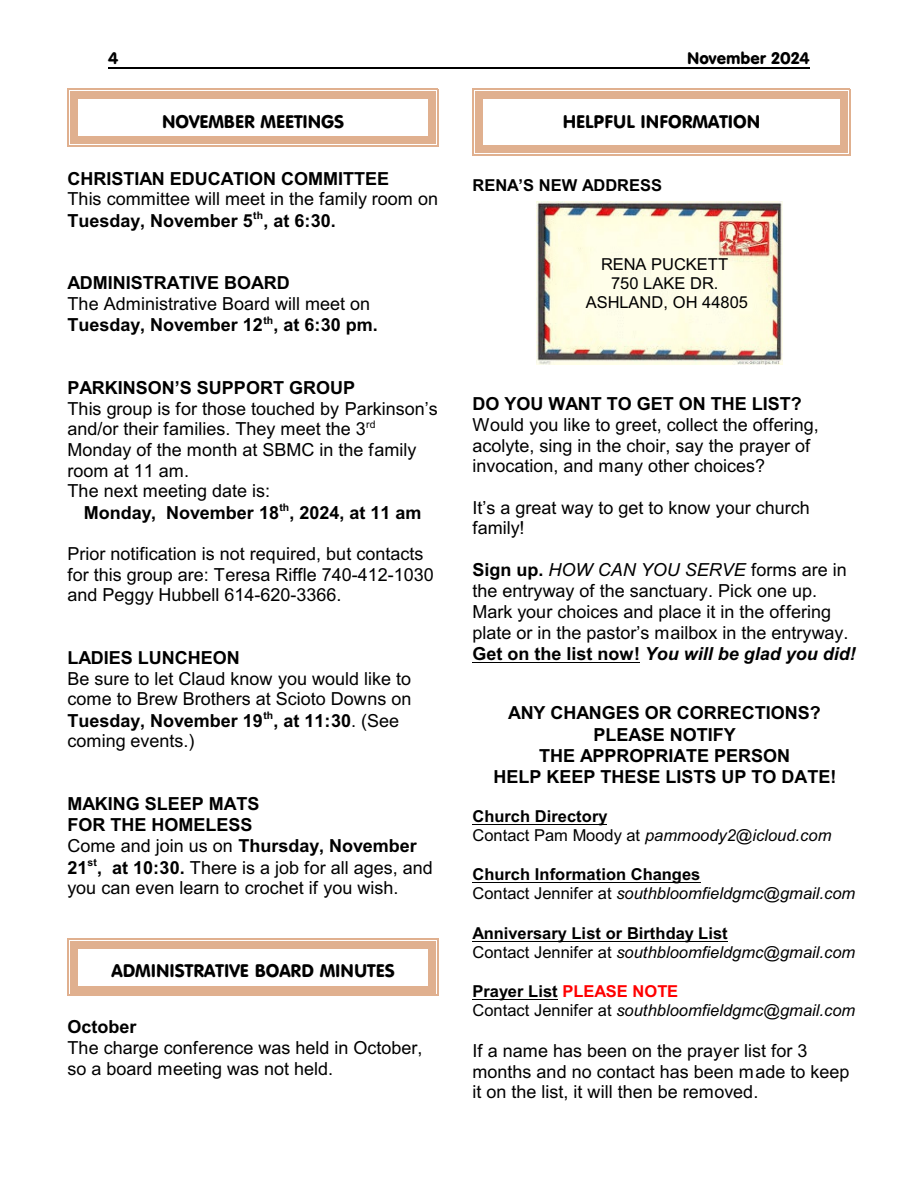
<style>
.page{position:relative;width:918px;height:1188px;background:#fff}
.page>*{position:absolute;margin:0;border:0;box-sizing:border-box;transform-origin:0 0}
.t1{font:18px/20.7px "Arial";color:#000}
.t2{font:700 18px/21.3px "Arial";color:#000;text-align:center}
.t3{font:18px "VAG Rounded BT";color:#000}
.t4{font:italic 16.5px/19.2px "Arial";color:#000}
.t5{font:700 16.5px/19.2px "Arial";color:#000}
.t6{font:16.5px/19px "Arial";color:#000;text-align:center}
.t7{font:16.5px "VAG Rounded BT";letter-spacing:.005em;color:#000}
.s1{font-weight:700}
.s2{font-style:italic}
.s3{font-weight:700;font-style:italic}
.s4{font-weight:700;font-style:normal}
.s5{font-style:normal}
.s6{font-weight:400}
.s7{font-weight:400;font-style:italic}
.s8{font-weight:700;font-style:normal;color:#f00}
</style>
<div class="page">
<hr style="left:108px;top:68px;width:702px;height:1px;background:#000">
<div style="left:70px;top:92px;width:7px;height:52px;background:#e0b08f"></div>
<div style="left:429px;top:92px;width:7px;height:52px;background:#e0b08f"></div>
<div style="left:70px;top:92px;width:366px;height:7px;background:#e0b08f"></div>
<div style="left:70px;top:137px;width:366px;height:7px;background:#e0b08f"></div>
<hr style="left:68px;top:89px;width:1px;height:58px;background:#e0b08f">
<hr style="left:437px;top:89px;width:1px;height:58px;background:#e0b08f">
<hr style="left:68px;top:89px;width:370px;height:1px;background:#e0b08f">
<hr style="left:68px;top:145px;width:370px;height:2px;background:#e0b08f">
<div style="left:70px;top:941px;width:7px;height:52px;background:#e0b08f"></div>
<div style="left:429px;top:941px;width:7px;height:52px;background:#e0b08f"></div>
<div style="left:70px;top:941px;width:366px;height:7px;background:#e0b08f"></div>
<div style="left:70px;top:986px;width:366px;height:7px;background:#e0b08f"></div>
<hr style="left:68px;top:938px;width:1px;height:58px;background:#e0b08f">
<hr style="left:437px;top:938px;width:1px;height:58px;background:#e0b08f">
<hr style="left:68px;top:938px;width:370px;height:1px;background:#e0b08f">
<hr style="left:68px;top:995px;width:370px;height:1px;background:#e0b08f">
<div style="left:475px;top:92px;width:7px;height:61px;background:#e0b08f"></div>
<div style="left:840px;top:92px;width:7px;height:61px;background:#e0b08f"></div>
<div style="left:475px;top:92px;width:372px;height:7px;background:#e0b08f"></div>
<div style="left:475px;top:146px;width:372px;height:7px;background:#e0b08f"></div>
<hr style="left:472px;top:89px;width:2px;height:67px;background:#e0b08f">
<hr style="left:849px;top:89px;width:1px;height:67px;background:#e0b08f">
<hr style="left:472px;top:89px;width:378px;height:1px;background:#e0b08f">
<hr style="left:472px;top:154px;width:378px;height:2px;background:#e0b08f">
<img style="left:536px;top:202px;width:247px;height:163px">
<hr style="left:472px;top:662px;width:168px;height:1px;background:#000">
<hr style="left:472px;top:824px;width:135px;height:1px;background:#000">
<hr style="left:472px;top:882px;width:229px;height:1px;background:#000">
<hr style="left:472px;top:941px;width:256px;height:1px;background:#000">
<hr style="left:472px;top:999px;width:86px;height:1px;background:#000">
<p class="t7" style="left:108px;top:51px;width:12px">4</p>
<p class="t7" style="left:687px;top:51px;width:124px">November 2024</p>
<p class="t3" style="left:162px;top:114px;width:184px">NOVEMBER MEETINGS</p>
<p class="t2" style="left:68px;top:169px;width:323px">CHRISTIAN EDUCATION COMMITTEE</p>
<p class="t1" style="left:68px;top:190px;width:372px;line-height:21.3px">This committee will meet in the family room on<br><span class="s1">Tuesday, November 5</span><sup>th</sup><span class="s1">, at 6:30.</span></p>
<p class="t2" style="left:68px;top:274px;width:224px">ADMINISTRATIVE BOARD</p>
<p class="t1" style="left:68px;top:295px;width:312px;line-height:21.3px">The Administrative Board will meet on<br><span class="s1">Tuesday, November 12</span><sup>th</sup><span class="s1">, at 6:30 pm.</span></p>
<p class="t2" style="left:68px;top:379px;width:289px">PARKINSON’S SUPPORT GROUP</p>
<p class="t1" style="left:68px;top:400px;width:372px">This group is for those touched by Parkinson’s and/or their families. They meet the 3<sup>rd<br></sup>Monday of the month at SBMC in the family room at 11 am.<br>The next meeting date is:</p>
<p class="t2" style="left:84px;top:503px;width:339px">Monday, November 18<sup>th</sup>, 2024, at 11 am</p>
<p class="t1" style="left:68px;top:545px;width:368px">Prior notification is not required, but contacts for this group are: Teresa Riffle 740-412-1030 and Peggy Hubbell 614-620-3366.</p>
<p class="t2" style="left:68px;top:649px;width:174px">LADIES LUNCHEON</p>
<p class="t1" style="left:68px;top:670px;width:345px">Be sure to let Claud know you would like to come to Brew Brothers at Scioto Downs on <span class="s1">Tuesday, November 19</span><sup>th</sup><span class="s1">, at 11:30</span>. (See coming events.)</p>
<p class="t1" style="left:68px;top:795px;width:367px;line-height:21.1px"><span class="s1">MAKING SLEEP MATS<br>FOR THE HOMELESS<br></span>Come and join us on <span class="s1">Thursday, November<br>21</span><sup>st</sup><span class="s1">, at 10:30.</span> There is a job for all ages, and you can even learn to crochet if you wish.</p>
<p class="t3" style="left:111px;top:964px;width:285px">ADMINISTRATIVE BOARD MINUTES</p>
<p class="t2" style="left:68px;top:1018px;width:71px">October</p>
<p class="t1" style="left:68px;top:1039px;width:356px">The charge conference was held in October, so a board meeting was not held.</p>
<p class="t3" style="left:563px;top:114px;width:199px">HELPFUL INFORMATION</p>
<p class="t5" style="left:472px;top:177px;width:191px">RENA’S NEW ADDRESS</p>
<p class="t6" style="left:586px;top:256px;width:164px">RENA PUCKETT<br>750 LAKE DR.<br>ASHLAND, OH 44805</p>
<p class="t2" style="left:472px;top:395px;width:331px">DO YOU WANT TO GET ON THE LIST?</p>
<p class="t1" style="left:472px;top:416px;width:348px">Would you like to greet, collect the offering, acolyte, sing in the choir, say the prayer of invocation, and many other choices?</p>
<p class="t1" style="left:472px;top:499px;width:339px">It’s a great way to get to know your church family!</p>
<p class="t1" style="left:472px;top:561px;width:385px"><span class="s1">Sign up.</span> <span class="s2">HOW CAN YOU SERVE</span> forms are in the entryway of the sanctuary. Pick one up.<br>Mark your choices and place it in the offering plate or in the pastor’s mailbox in the entryway.<br><span class="s1">Get on the list now!</span> <span class="s3">You will be glad you did!</span></p>
<p class="t2" style="left:493px;top:704px;width:344px">ANY CHANGES OR CORRECTIONS?<br>PLEASE NOTIFY<br>THE APPROPRIATE PERSON<br>HELP KEEP THESE LISTS UP TO DATE!</p>
<p class="t4" style="left:472px;top:808px;width:360px"><span class="s4">Church Directory<br></span><span class="s5">Contact Pam Moody at</span> pammoody2@icloud.com</p>
<p class="t4" style="left:472px;top:866px;width:384px"><span class="s4">Church Information Changes<br></span><span class="s5">Contact Jennifer at</span> southbloomfieldgmc@gmail.com</p>
<p class="t5" style="left:472px;top:925px;width:384px">Anniversary List or Birthday List<br><span class="s6">Contact Jennifer at</span> <span class="s7">southbloomfieldgmc@gmail.com</span></p>
<p class="t4" style="left:472px;top:983px;width:384px"><span class="s4">Prayer List</span> <span class="s8">PLEASE NOTE<br></span><span class="s5">Contact Jennifer at</span> southbloomfieldgmc@gmail.com</p>
<p class="t1" style="left:472px;top:1042px;width:379px">If a name has been on the prayer list for 3 months and no contact has been made to keep it on the list, it will then be removed.</p>
</div>
